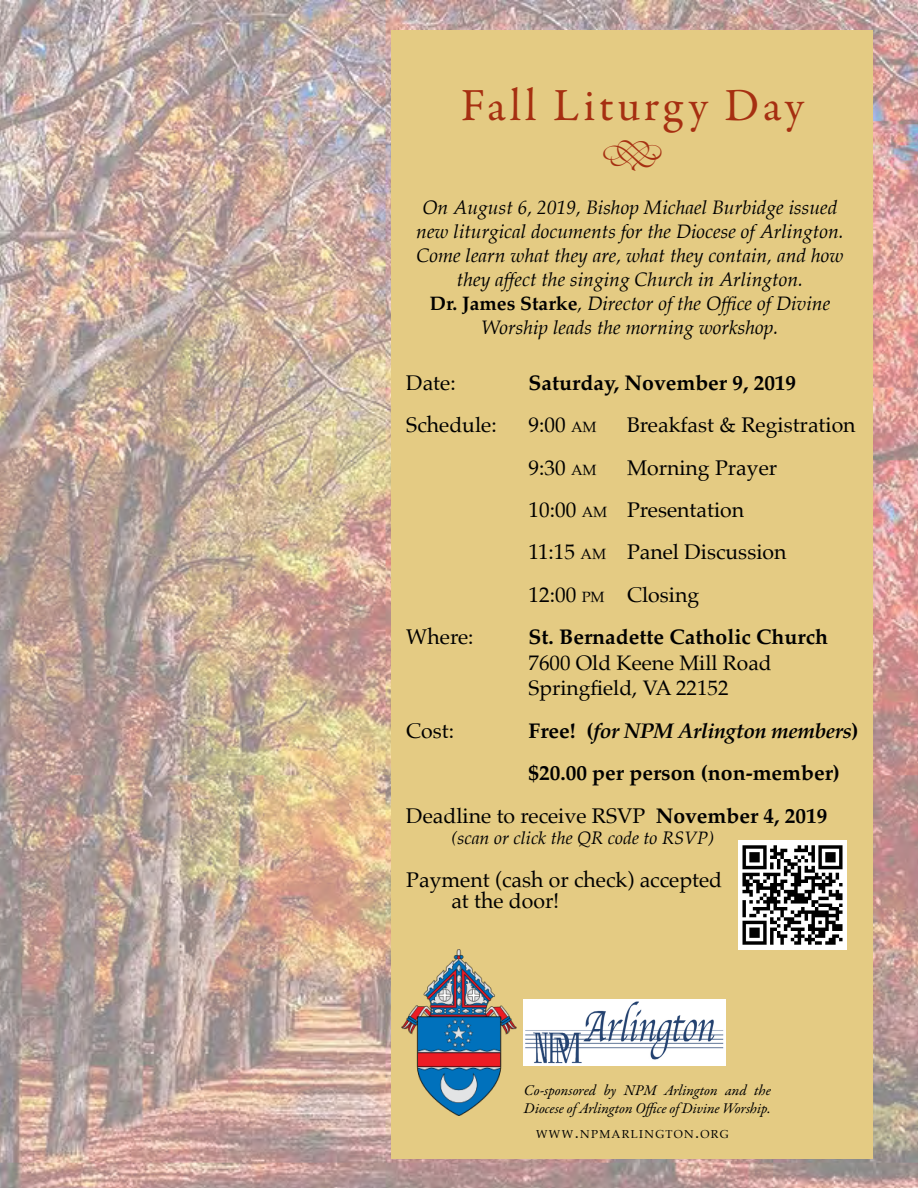
<style>
.page{position:relative;width:918px;height:1188px;background:#fff}
.page>*{position:absolute;margin:0;border:0;box-sizing:border-box;transform-origin:0 0}
.t1{font:46.35px "Garamond Premr Pro";letter-spacing:.08em;color:#a62f11}
.t2{font:21.3px/42.5px "Palatino";color:#000}
.t3{font:700 21.3px "Palatino";color:#000}
.t4{font:italic 700 21.3px "Palatino";letter-spacing:-.02em;color:#000}
.t5{font:21px/25.5px "Palatino";color:#000}
.t6{font:italic 19.5px/24px "Palatino";color:#000;text-align:center}
.t7{font:italic 18px "Palatino";color:#000}
.t8{font:italic 15px/18px "Garamond Premr Pro";letter-spacing:-.005em;color:#000}
.t9{font:11.55px "Palatino";letter-spacing:.115em;color:#000}
.s1{font-weight:700;font-style:normal}
.s2{font-size:14.85px}
.s3{font-style:normal}
.s4{font-weight:700}
.s5{font-size:16.5px}
</style>
<div class="page">
<img style="left:0;top:1px;width:918px;height:1187px">
<div style="left:392px;top:30px;width:481px;height:1128px;background:#e4cb83"></div>
<img style="left:739px;top:840px;width:107px;height:110px">
<img style="left:402px;top:949px;width:114px;height:167px">
<img style="left:524px;top:999px;width:202px;height:67px">
<h1 class="t1" style="left:461px;top:78px;width:344px">Fall Liturgy Day</h1>
<p class="t6" style="left:416px;top:195px;width:429px">On August 6, 2019, Bishop Michael Burbidge issued new liturgical documents for the Diocese of Arlington.<br>Come learn what they are, what they contain, and how they affect the singing Church in Arlington.<br><span class="s1">Dr. James Starke</span>, Director of the Office of Divine Worship leads the morning workshop.</p>
<p class="t2" style="left:406px;top:361px;width:51px">Date:</p>
<p class="t3" style="left:529px;top:364px;width:269px">Saturday, November 9, 2019</p>
<p class="t2" style="left:406px;top:403px;width:92px">Schedule:</p>
<p class="t2" style="left:529px;top:403px;width:70px">9:00 <span class="s2">AM</span></p>
<p class="t2" style="left:627px;top:403px;width:230px">Breakfast &amp; Registration</p>
<p class="t2" style="left:529px;top:446px;width:70px">9:30 <span class="s2">AM</span></p>
<p class="t2" style="left:529px;top:446px;width:259px;text-indent:98px">Morning Prayer<br>10:00 <span class="s2">AM</span> Presentation<br>11:15 <span class="s2">AM</span> Panel Discussion<br>12:00 <span class="s2">PM</span> Closing</p>
<p class="t2" style="left:406px;top:616px;width:69px">Where:</p>
<p class="t3" style="left:529px;top:619px;width:301px">St. Bernadette Catholic Church</p>
<p class="t5" style="left:529px;top:650px;width:245px">7600 Old Keene Mill Road<br>Springfield, VA 22152</p>
<p class="t2" style="left:406px;top:709px;width:49px">Cost:</p>
<p class="t4" style="left:529px;top:713px;width:332px"><span class="s3">Free! (</span>for NPM Arlington members<span class="s3">)</span></p>
<p class="t3" style="left:529px;top:755px;width:313px">$20.00 per person (non-member)</p>
<p class="t2" style="left:406px;top:794px;width:423px">Deadline to receive RSVP <span class="s4">November 4, 2019</span></p>
<p class="t7" style="left:451px;top:823px;width:264px">(scan or click the QR code to RSVP)</p>
<p class="t2" style="left:451px;top:869px;width:272px;line-height:21.3px;text-indent:-45px">Payment (cash or check) accepted at the door!</p>
<p class="t8" style="left:524px;top:1082px;width:249px">Co-sponsored by NPM Arlington and the<br>Diocese of Arlington Office of Divine Worship.</p>
<p class="t9" style="left:536px;top:1124px;width:194px">WWW<span class="s5">.</span>NPMARLINGTON<span class="s5">.</span>ORG</p>
</div>
